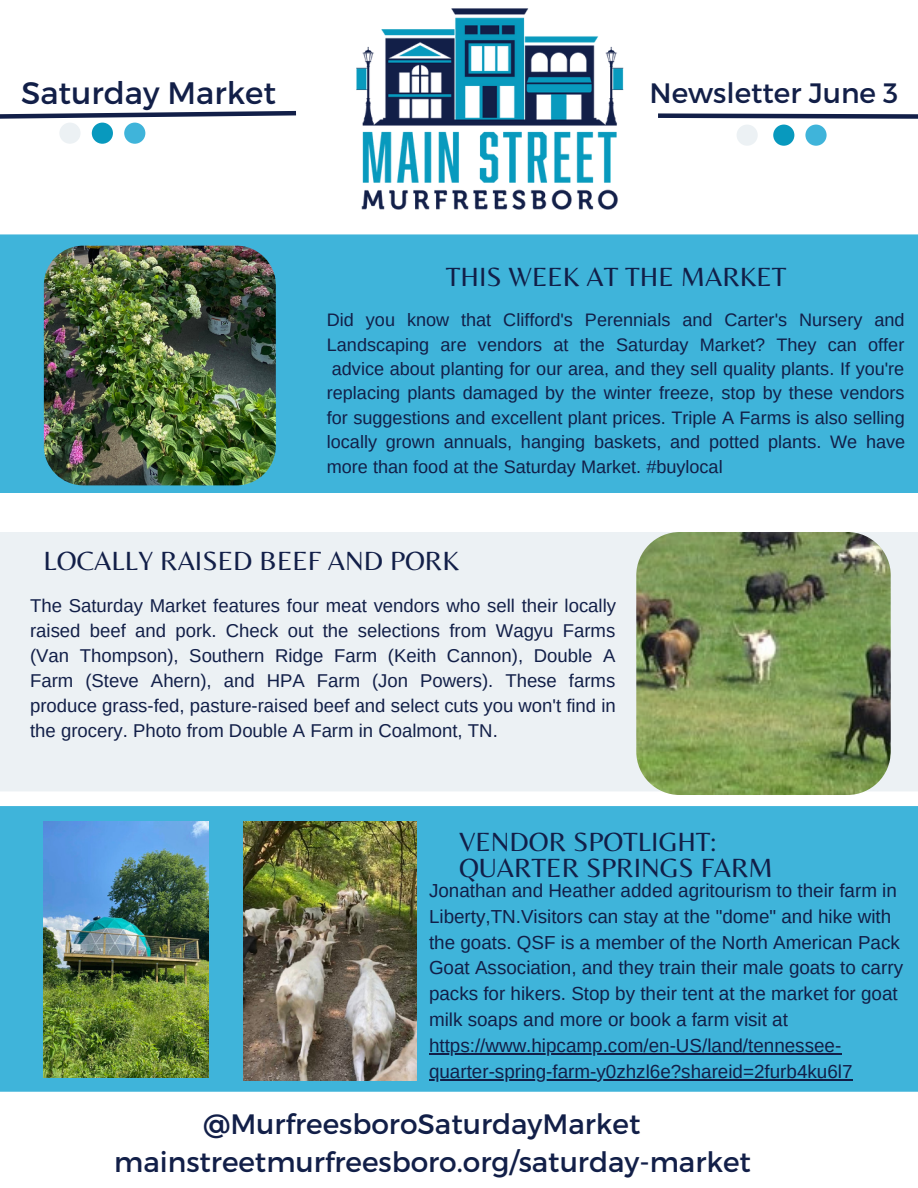
<style>
.page{position:relative;width:918px;height:1188px;background:#fff}
.page>*{position:absolute;margin:0;border:0;box-sizing:border-box;transform-origin:0 0}
.t1{font:31.05px "Montserrat";color:#121f48}
.t2{font:28.05px/38.2px "Montserrat";color:#121f48}
.t3{font:27.45px "Belleza";color:#121f48}
.t4{font:18.9px/25.8px "Arimo";color:#121f48}
.t5{font:18.6px/24.9px "Arimo";color:#121f48;text-align:justify}
.t6{font:18.15px/24.3px "Arimo";color:#121f48;text-align:justify}
</style>
<div class="page">
<svg style="left:0;top:110px;width:296px;height:15px"></svg>
<svg style="left:658px;top:113px;width:260px;height:6px;background:#4c5675"></svg>
<div style="left:0;top:234px;width:918px;height:259px;background:#3fb4da"></div>
<img style="left:44px;top:246px;width:232px;height:239px;border-radius:40px">
<div style="left:737px;top:125px;width:21px;height:21px;background:#ecf1f4;border-radius:50%"></div>
<div style="left:773px;top:125px;width:21px;height:21px;background:#0899be;border-radius:50%"></div>
<div style="left:805px;top:125px;width:22px;height:21px;background:#3fb4da;border-radius:50%"></div>
<div style="left:0;top:806px;width:918px;height:286px;background:#3fb4da"></div>
<div style="left:59px;top:123px;width:22px;height:21px;background:#ecf1f4;border-radius:50%"></div>
<div style="left:92px;top:123px;width:21px;height:21px;background:#0899be;border-radius:50%"></div>
<div style="left:124px;top:123px;width:21px;height:21px;background:#3fb4da;border-radius:50%"></div>
<div style="left:0;top:532px;width:918px;height:259px;background:#ecf1f4"></div>
<img style="left:636px;top:532px;width:255px;height:263px;border-radius:43px">
<img style="left:356px;top:8px;width:268px;height:202px">
<img style="left:243px;top:822px;width:174px;height:259px">
<img style="left:44px;top:822px;width:165px;height:255px">
<hr style="left:429px;top:1053px;width:413px;height:1px;background:#121f48">
<hr style="left:429px;top:1079px;width:424px;height:1px;background:#121f48">
<p class="t1" style="left:21px;top:73px;width:256px">Saturday Market</p>
<p class="t2" style="left:650px;top:73px;width:250px">Newsletter June 3</p>
<p class="t3" style="left:446px;top:260px;width:342px">THIS WEEK AT THE MARKET</p>
<p class="t6" style="left:327px;top:308px;width:580px">Did you know that Clifford's Perennials and Carter's Nursery and Landscaping are vendors at the Saturday Market? They can offer advice about planting for our area, and they sell quality plants. If you're replacing plants damaged by the winter freeze, stop by these vendors for suggestions and excellent plant prices. Triple A Farms is also selling locally grown annuals, hanging baskets, and potted plants. We have more than food at the Saturday Market. #buylocal</p>
<p class="t3" style="left:44px;top:545px;width:417px">LOCALLY RAISED BEEF AND PORK</p>
<p class="t5" style="left:30px;top:593px;width:588px">The Saturday Market features four meat vendors who sell their locally raised beef and pork. Check out the selections from Wagyu Farms (Van Thompson), Southern Ridge Farm (Keith Cannon), Double A Farm (Steve Ahern), and HPA Farm (Jon Powers). These farms produce grass-fed, pasture-raised beef and select cuts you won't find in the grocery. Photo from Double A Farm in Coalmont, TN.</p>
<p class="t3" style="left:459px;top:825px;width:259px">VENDOR SPOTLIGHT:</p>
<p class="t3" style="left:459px;top:852px;width:315px">QUARTER SPRINGS FARM</p>
<p class="t4" style="left:429px;top:877px;width:476px">Jonathan and Heather added agritourism to their farm in Liberty,TN.Visitors can stay at the "dome" and hike with the goats. QSF is a member of the North American Pack Goat Association, and they train their male goats to carry packs for hikers. Stop by their tent at the market for goat milk soaps and more or book a farm visit at https://www.hipcamp.com/en-US/land/tennessee&shy;quarter-spring-farm-y0zhzl6e?shareid=2furb4ku6l7</p>
<p class="t2" style="left:114px;top:1103px;width:638px;text-indent:89px">@MurfreesboroSaturdayMarket mainstreetmurfreesboro.org/saturday-market</p>
</div>
